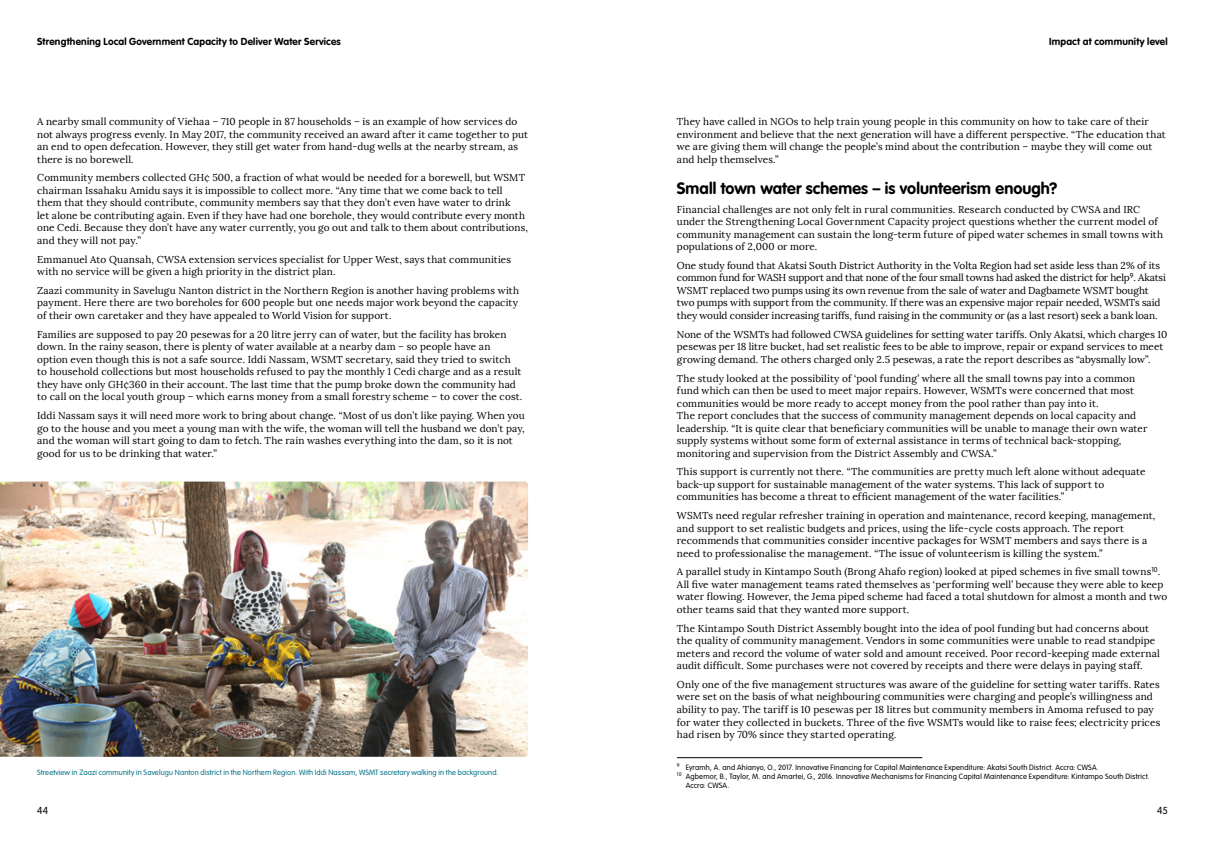
<style>
.page{position:relative;width:1205px;height:851px;background:#fff}
.page>*{position:absolute;margin:0;border:0;box-sizing:border-box;transform-origin:0 0}
.t1{font:700 16.25px "VAG Rounded Std";letter-spacing:.005em;color:#000}
.t2{font:10px/12.5px "Lora";letter-spacing:.01em;color:#000}
.t3{font:700 10px "VAG Rounded Std";letter-spacing:.02em;color:#000}
.t4{font:300 10px "VAG Rounded Std";color:#000}
.t5{font:300 7.5px "VAG Rounded Std";letter-spacing:.025em;color:#000}
.t6{font:300 7.5px "VAG Rounded Std";letter-spacing:.02em;color:#007088}
</style>
<div class="page">
<img style="left:0;top:481px;width:528px;height:275px">
<hr style="left:677px;top:757px;width:245px;height:1px;background:#000">
<p class="t3" style="left:37px;top:36px;width:305px">Strengthening Local Government Capacity to Deliver Water Services</p>
<p class="t3" style="left:1049px;top:36px;width:120px">Impact at community level</p>
<p class="t2" style="left:37px;top:115px;width:492px">A nearby small community of Viehaa – 710 people in 87 households – is an example of how services do not always progress evenly. In May 2017, the community received an award after it came together to put an end to open defecation. However, they still get water from hand-dug wells at the nearby stream, as there is no borewell.</p>
<p class="t2" style="left:37px;top:172px;width:492px">Community members collected GH¢ 500, a fraction of what would be needed for a borewell, but WSMT chairman Issahaku Amidu says it is impossible to collect more. “Any time that we come back to tell them that they should contribute, community members say that they don’t even have water to drink<br>let alone be contributing again. Even if they have had one borehole, they would contribute every month one Cedi. Because they don’t have any water currently, you go out and talk to them about contributions, and they will not pay.”</p>
<p class="t2" style="left:37px;top:253px;width:475px">Emmanuel Ato Quansah, CWSA extension services specialist for Upper West, says that communities with no service will be given a high priority in the district plan.</p>
<p class="t2" style="left:37px;top:284px;width:483px;text-align:justify">Zaazi community in Savelugu Nanton district in the Northern Region is another having problems with payment. Here there are two boreholes for 600 people but one needs major work beyond the capacity of their own caretaker and they have appealed to World Vision for support.</p>
<p class="t2" style="left:37px;top:328px;width:487px">Families are supposed to pay 20 pesewas for a 20 litre jerry can of water, but the facility has broken down. In the rainy season, there is plenty of water available at a nearby dam – so people have an option even though this is not a safe source. Iddi Nassam, WSMT secretary, said they tried to switch to household collections but most households refused to pay the monthly 1 Cedi charge and as a result they have only GH¢360 in their account. The last time that the pump broke down the community had to call on the local youth group – which earns money from a small forestry scheme – to cover the cost.</p>
<p class="t2" style="left:37px;top:409px;width:489px">Iddi Nassam says it will need more work to bring about change. “Most of us don’t like paying. When you go to the house and you meet a young man with the wife, the woman will tell the husband we don’t pay, and the woman will start going to dam to fetch. The rain washes everything into the dam, so it is not good for us to be drinking that water.”</p>
<p class="t6" style="left:37px;top:768px;width:463px">Streetview in Zaazi community in Savelugu Nanton district in the Northern Region. With Iddi Nassam, WSMT secretary walking in the background.</p>
<p class="t2" style="left:677px;top:115px;width:490px">They have called in NGOs to help train young people in this community on how to take care of their environment and believe that the next generation will have a different perspective. “The education that we are giving them will change the people’s mind about the contribution – maybe they will come out and help themselves.”</p>
<h1 class="t1" style="left:677px;top:178px;width:382px">Small town water schemes – is volunteerism enough?</h1>
<p class="t2" style="left:677px;top:203px;width:488px">Financial challenges are not only felt in rural communities. Research conducted by CWSA and IRC under the Strengthening Local Government Capacity project questions whether the current model of community management can sustain the long-term future of piped water schemes in small towns with populations of 2,000 or more.</p>
<p class="t2" style="left:677px;top:259px;width:490px">One study found that Akatsi South District Authority in the Volta Region had set aside less than 2% of its common fund for WASH support and that none of the four small towns had asked the district for help<sup>9</sup>. Akatsi WSMT replaced two pumps using its own revenue from the sale of water and Dagbamete WSMT bought two pumps with support from the community. If there was an expensive major repair needed, WSMTs said they would consider increasing tariffs, fund raising in the community or (as a last resort) seek a bank loan.</p>
<p class="t2" style="left:677px;top:328px;width:492px">None of the WSMTs had followed CWSA guidelines for setting water tariffs. Only Akatsi, which charges 10 pesewas per 18 litre bucket, had set realistic fees to be able to improve, repair or expand services to meet growing demand. The others charged only 2.5 pesewas, a rate the report describes as “abysmally low”.</p>
<p class="t2" style="left:677px;top:372px;width:472px">The study looked at the possibility of ‘pool funding’ where all the small towns pay into a common fund which can then be used to meet major repairs. However, WSMTs were concerned that most communities would be more ready to accept money from the pool rather than pay into it.<br>The report concludes that the success of community management depends on local capacity and leadership. “It is quite clear that beneficiary communities will be unable to manage their own water supply systems without some form of external assistance in terms of technical back-stopping, monitoring and supervision from the District Assembly and CWSA.”</p>
<p class="t2" style="left:677px;top:465px;width:470px">This support is currently not there. “The communities are pretty much left alone without adequate back-up support for sustainable management of the water systems. This lack of support to communities has become a threat to efficient management of the water facilities.”</p>
<p class="t2" style="left:677px;top:509px;width:480px">WSMTs need regular refresher training in operation and maintenance, record keeping, management, and support to set realistic budgets and prices, using the life-cycle costs approach. The report recommends that communities consider incentive packages for WSMT members and says there is a need to professionalise the management. “The issue of volunteerism is killing the system.”</p>
<p class="t2" style="left:677px;top:565px;width:492px">A parallel study in Kintampo South (Brong Ahafo region) looked at piped schemes in five small towns<sup>10</sup>.<br>All five water management teams rated themselves as ‘performing well’ because they were able to keep water flowing. However, the Jema piped scheme had faced a total shutdown for almost a month and two other teams said that they wanted more support.</p>
<p class="t2" style="left:677px;top:622px;width:484px">The Kintampo South District Assembly bought into the idea of pool funding but had concerns about the quality of community management. Vendors in some communities were unable to read standpipe meters and record the volume of water sold and amount received. Poor record-keeping made external audit difficult. Some purchases were not covered by receipts and there were delays in paying staff.</p>
<p class="t2" style="left:677px;top:678px;width:485px">Only one of the five management structures was aware of the guideline for setting water tariffs. Rates were set on the basis of what neighbouring communities were charging and people’s willingness and ability to pay. The tariff is 10 pesewas per 18 litres but community members in Amoma refused to pay for water they collected in buckets. Three of the five WSMTs would like to raise fees; electricity prices had risen by 70% since they started operating.</p>
<p class="t5" style="left:677px;top:762px;width:423px"><sup>9</sup> Eyramh, A. and Ahianyo, O., 2017. Innovative Financing for Capital Maintenance Expenditure: Akatsi South District. Accra: CWSA.</p>
<p class="t5" style="left:677px;top:771px;width:474px"><sup>10</sup> Agbemor, B., Taylor, M. and Amartei, G., 2016. Innovative Mechanisms for Financing Capital Maintenance Expenditure: Kintampo South District.</p>
<p class="t5" style="left:686px;top:780px;width:45px">Accra: CWSA.</p>
<p class="t4" style="left:37px;top:804px;width:12px">44</p>
<p class="t4" style="left:1157px;top:804px;width:12px">45</p>
</div>
